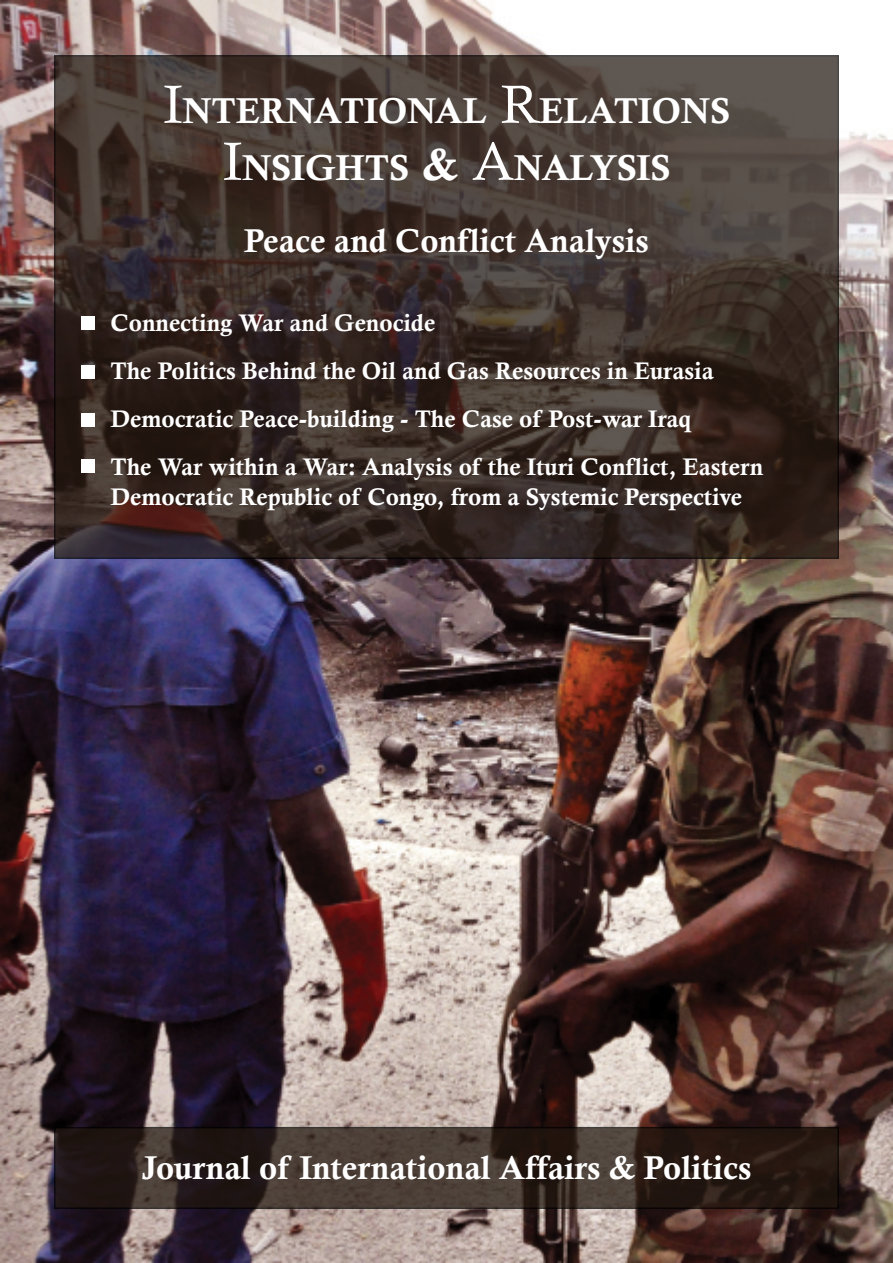
<style>
.page{position:relative;width:893px;height:1263px;background:#fff}
.page>*{position:absolute;margin:0;border:0;box-sizing:border-box;transform-origin:0 0}
.t1{font:36px/57px "Calis MT Bol";color:#fff;text-align:center}
.t2{font:33px "Calis MT Bol";color:#fff}
.t3{font:24px/48px "Calis MT Bol";color:#fff}
.s1{font-family:"Calisto";font-size:54px}
.s2{font-size:45px}
</style>
<div class="page">
<img style="left:0;top:0;width:893px;height:1263px">
<svg style="left:54px;top:55px;width:785px;height:504px;background:#3d312b"></svg>
<div style="left:82px;top:317px;width:13px;height:13px;background:#fff"></div>
<div style="left:82px;top:365px;width:13px;height:13px;background:#fff"></div>
<div style="left:82px;top:413px;width:13px;height:14px;background:#fff"></div>
<div style="left:82px;top:460px;width:13px;height:13px;background:#fff"></div>
<svg style="left:54px;top:1127px;width:785px;height:82px;background:#332822"></svg>
<h1 class="t1" style="left:163px;top:82px;width:568px"><span class="s1">I</span>NTERNATIONAL <span class="s1">R</span>ELATIONS<br><span class="s1">I</span>NSIGHTS <span class="s2">&amp;</span> <span class="s1">A</span>NALYSIS</h1>
<h2 class="t2" style="left:244px;top:221px;width:406px">Peace and Conflict Analysis</h2>
<p class="t3" style="left:111px;top:299px;width:654px">Connecting War and Genocide<br>The Politics Behind the Oil and Gas Resources in Eurasia Democratic Peace-building - The Case of Post-war Iraq<br>The War within a War: Analysis of the Ituri Conflict, Eastern</p>
<p class="t3" style="left:111px;top:473px;width:633px">Democratic Republic of Congo, from a Systemic Perspective</p>
<h2 class="t2" style="left:141px;top:1149px;width:611px">Journal of International Affairs &amp; Politics</h2>
</div>
